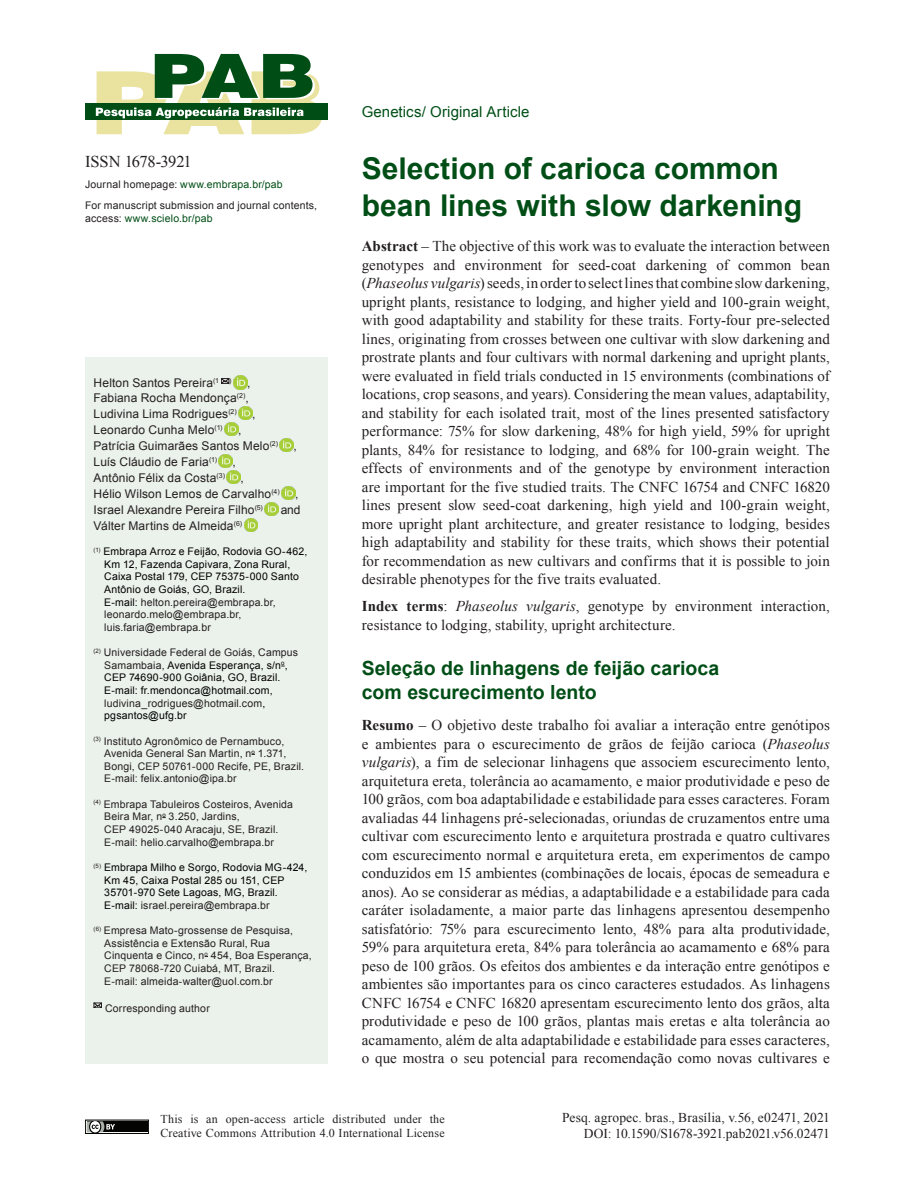
<style>
.page{position:relative;width:915px;height:1191px;background:#fff}
.page>*{position:absolute;margin:0;border:0;box-sizing:border-box;transform-origin:0 0}
.TÍTULO_DO_ARTIGO{font:700 30px/36.5px "Arial";color:#004e16}
.TÍTULO_DO_ABSTRACT{font:700 19.5px/23.9px "Arial";color:#004e16}
.ISSNe{font:16.5px "Times New Roman";letter-spacing:-.03em;color:#231f20}
.RESUMO_ABSTRACT{font:15px/18.5px "Times New Roman";letter-spacing:.005em;color:#231f20;text-align:justify}
.SEÇÃO_TIPO_DE_ARTIGO{font:15px "Arial";letter-spacing:.005em;color:#004e16}
.t1{font:13.5px/16.2px "Times New Roman";letter-spacing:.005em;color:#231f20;text-align:right}
.AUTORES{font:12px/16px "Arial";letter-spacing:.01em;color:#231f20}
.t2{font:12px/14.4px "Times New Roman";letter-spacing:.015em;color:#231f20}
.NOTAS_AUTORES{font:10.5px/12.6px "Arial";letter-spacing:.015em;color:#000}
.NOTAS_AUTORES-2{font:10.5px/12.6px "Arial";letter-spacing:.015em;color:#231f20}
.ENDERECO_ELETRONICO{font:10.5px/12.6px "Arial";letter-spacing:.015em;color:#231f20}
.ENDERECO_ELETRONICO-2{font:10.5px "Arial";letter-spacing:.015em;color:#004e16}
.AUTOR_CORRESP{font:10.5px "Arial";letter-spacing:.015em;color:#231f20}
.AUTORES-2{font:6.9px "Arial";color:#231f20}
.s1{color:#231f20}
.s2{color:#004e16}
.s3{font-weight:700}
.s4{font-style:italic}
</style>
<div class="page">
<div style="left:85px;top:1119px;width:64px;height:15px;border:1px solid #040503"></div>
<div style="left:87px;top:1121px;width:60px;height:11px;background:#040503"></div>
<svg style="left:85px;top:1119px;width:30px;height:15px"></svg>
<div style="left:85px;top:104px;width:242px;height:16px;background:#004e16"></div>
<svg style="left:96px;top:54px;width:226px;height:80px"></svg>
<div style="left:85px;top:357px;width:242px;height:706px;background:#ebf1eb"></div>
<svg style="left:221px;top:378px;width:8px;height:5px"></svg>
<img style="left:233px;top:376px;width:14px;height:13px">
<img style="left:238px;top:406px;width:14px;height:14px">
<img style="left:224px;top:422px;width:14px;height:14px">
<img style="left:280px;top:438px;width:13px;height:14px">
<img style="left:219px;top:454px;width:13px;height:14px">
<img style="left:227px;top:470px;width:13px;height:14px">
<img style="left:281px;top:486px;width:14px;height:14px">
<img style="left:264px;top:502px;width:14px;height:14px">
<img style="left:244px;top:518px;width:14px;height:14px">
<svg style="left:94px;top:1002px;width:8px;height:6px"></svg>
<p class="ISSNe" style="left:85px;top:150px;width:108px">ISSN 1678-3921</p>
<p class="ENDERECO_ELETRONICO-2" style="left:85px;top:178px;width:199px"><span class="s1">Journal homepage:</span> www.embrapa.br/pab</p>
<p class="ENDERECO_ELETRONICO" style="left:85px;top:199px;width:233px">For manuscript submission and journal contents, access: <span class="s2">www.scielo.br/pab</span></p>
<p class="AUTORES" style="left:94px;top:375px;width:127px">Helton Santos Pereira<sup>(1</sup></p>
<p class="AUTORES-2" style="left:229px;top:376px;width:4px">)</p>
<p class="AUTORES" style="left:94px;top:376px;width:158px;line-height:14.4px;text-align:right">,<br>Fabiana Rocha Mendonça<sup>(2)</sup>,</p>
<p class="AUTORES" style="left:94px;top:406px;width:144px">Ludivina Lima Rodrigues<sup>(2)</sup></p>
<p class="AUTORES" style="left:252px;top:406px;width:5px">,</p>
<p class="AUTORES" style="left:94px;top:422px;width:130px">Leonardo Cunha Melo<sup>(1)</sup></p>
<p class="AUTORES" style="left:94px;top:422px;width:186px;text-indent:144px">,<br>Patrícia Guimarães Santos Melo<sup>(2)</sup></p>
<p class="AUTORES" style="left:94px;top:454px;width:125px">Luís Cláudio de Faria<sup>(1)</sup></p>
<p class="AUTORES" style="left:232px;top:454px;width:5px">,</p>
<p class="AUTORES" style="left:94px;top:470px;width:133px">Antônio Félix da Costa<sup>(3)</sup></p>
<p class="AUTORES" style="left:94px;top:470px;width:187px;text-indent:147px">,<br>Hélio Wilson Lemos de Carvalho<sup>(4)</sup></p>
<p class="AUTORES" style="left:293px;top:438px;width:5px">,</p>
<p class="AUTORES" style="left:295px;top:486px;width:5px">,</p>
<p class="AUTORES" style="left:94px;top:502px;width:171px">Israel Alexandre Pereira Filho<sup>(5)</sup></p>
<p class="AUTORES" style="left:281px;top:502px;width:21px">and</p>
<p class="AUTORES" style="left:94px;top:518px;width:150px">Válter Martins de Almeida<sup>(6)</sup></p>
<p class="NOTAS_AUTORES" style="left:104px;top:545px;width:204px;text-indent:-11px"><sup>(1)</sup> Embrapa Arroz e Feijão, Rodovia GO-462, Km 12, Fazenda Capivara, Zona Rural, Caixa Postal 179, CEP 75375-000 Santo Antônio de Goiás, GO, Brazil.<br>E-mail: <span class="s1">helton.pereira@embrapa.br, leonardo.melo@embrapa.br, luis.faria@embrapa.br</span></p>
<p class="NOTAS_AUTORES" style="left:104px;top:646px;width:195px;text-indent:-11px"><sup>(2)</sup> <span class="s1">Universidade Federal de Goiás, Campus Samambaia,</span> Avenida Esperança, s/n<sup>o</sup>, CEP 74690-900 Goiânia, GO, Brazil.<br>E-mail: fr.mendonca@hotmail.com, <span class="s1">ludivina_rodrigues@hotmail.com</span>, pgsantos@ufg.br</p>
<p class="NOTAS_AUTORES-2" style="left:104px;top:734px;width:201px;text-indent:-11px"><sup>(3)</sup> Instituto Agronômico de Pernambuco, Avenida General San Martin, n<sup>o</sup> 1.371, Bongi, CEP 50761-000 Recife, PE, Brazil.<br>E-mail: felix.antonio@ipa.br</p>
<p class="NOTAS_AUTORES-2" style="left:104px;top:798px;width:190px;text-indent:-11px"><sup>(4)</sup> Embrapa Tabuleiros Costeiros, Avenida Beira Mar, n<sup>o</sup> 3.250, Jardins,<br>CEP 49025-040 Aracaju, SE, Brazil.<br>E-mail: helio.carvalho@embrapa.br</p>
<p class="NOTAS_AUTORES" style="left:104px;top:861px;width:205px;text-indent:-11px"><sup>(5)</sup> Embrapa Milho e Sorgo, Rodovia MG-424, Km 45, Caixa Postal 285 ou 151, CEP 35701-970 Sete Lagoas, MG, Brazil.<br>E-mail: <span class="s1">israel.pereira@embrapa.br</span></p>
<p class="NOTAS_AUTORES-2" style="left:104px;top:924px;width:209px;text-indent:-11px"><sup>(6)</sup> Empresa Mato-grossense de Pesquisa, Assistência e Extensão Rural, Rua Cinquenta e Cinco, n<sup>o</sup> 454, Boa Esperança, CEP 78068-720 Cuiabá, MT, Brazil.<br>E-mail: almeida-walter@uol.com.br</p>
<p class="AUTOR_CORRESP" style="left:105px;top:1001px;width:106px">Corresponding author</p>
<p class="SEÇÃO_TIPO_DE_ARTIGO" style="left:361px;top:102px;width:169px">Genetics/ Original Article</p>
<p class="TÍTULO_DO_ARTIGO" style="left:361px;top:151px;width:441px">Selection of carioca common bean lines with slow darkening</p>
<p class="RESUMO_ABSTRACT" style="left:361px;top:237px;width:469px"><span class="s3">Abstract</span> – The objective of this work was to evaluate the interaction between genotypes and environment for seed-coat darkening of common bean (<span class="s4">Phaseolus vulgaris</span>) seeds, in order to select lines that combine slow darkening, upright plants, resistance to lodging, and higher yield and 100-grain weight, with good adaptability and stability for these traits. Forty‑four pre-selected lines, originating from crosses between one cultivar with slow darkening and prostrate plants and four cultivars with normal darkening and upright plants, were evaluated in field trials conducted in 15 environments (combinations of locations, crop seasons, and years). Considering the mean values, adaptability, and stability for each isolated trait, most of the lines presented satisfactory performance: 75% for slow darkening, 48% for high yield, 59% for upright plants, 84% for resistance to lodging, and 68% for 100-grain weight. The effects of environments and of the genotype by environment interaction are important for the five studied traits. The CNFC 16754 and CNFC 16820 lines present slow seed-coat darkening, high yield and 100-grain weight, more upright plant architecture, and greater resistance to lodging, besides high adaptability and stability for these traits, which shows their potential for recommendation as new cultivars and confirms that it is possible to join desirable phenotypes for the five traits evaluated.</p>
<p class="RESUMO_ABSTRACT" style="left:361px;top:597px;width:469px"><span class="s3">Index terms</span>: <span class="s4">Phaseolus vulgaris</span>, genotype by environment interaction, resistance to lodging, stability, upright architecture.</p>
<p class="TÍTULO_DO_ABSTRACT" style="left:361px;top:657px;width:359px">Seleção de linhagens de feijão carioca com escurecimento lento</p>
<p class="RESUMO_ABSTRACT" style="left:361px;top:716px;width:469px"><span class="s3">Resumo</span> – O objetivo deste trabalho foi avaliar a interação entre genótipos e ambientes para o escurecimento de grãos de feijão carioca (<span class="s4">Phaseolus vulgaris</span>), a fim de selecionar linhagens que associem escurecimento lento, arquitetura ereta, tolerância ao acamamento, e maior produtividade e peso de 100 grãos, com boa adaptabilidade e estabilidade para esses caracteres. Foram avaliadas 44 linhagens pré-selecionadas, oriundas de cruzamentos entre uma cultivar com escurecimento lento e arquitetura prostrada e quatro cultivares com escurecimento normal e arquitetura ereta, em experimentos de campo conduzidos em 15 ambientes (combinações de locais, épocas de semeadura e anos). Ao se considerar as médias, a adaptabilidade e a estabilidade para cada caráter isoladamente, a maior parte das linhagens apresentou desempenho satisfatório: 75% para escurecimento lento, 48% para alta produtividade, 59% para arquitetura ereta, 84% para tolerância ao acamamento e 68% para peso de 100 grãos. Os efeitos dos ambientes e da interação entre genótipos e ambientes são importantes para os cinco caracteres estudados. As linhagens CNFC 16754 e CNFC 16820 apresentam escurecimento lento dos grãos, alta produtividade e peso de 100 grãos, plantas mais eretas e alta tolerância ao acamamento, além de alta adaptabilidade e estabilidade para esses caracteres, o que mostra o seu potencial para recomendação como novas cultivares e</p>
<p class="t2" style="left:160px;top:1111px;width:286px">This is an open-access article distributed under the<br>Creative Commons Attribution 4.0 International License</p>
<p class="t1" style="left:562px;top:1109px;width:269px">Pesq. agropec. bras., Brasília, v.56, e02471, 2021<br>DOI: 10.1590/S1678-3921.pab2021.v56.02471</p>
</div>
